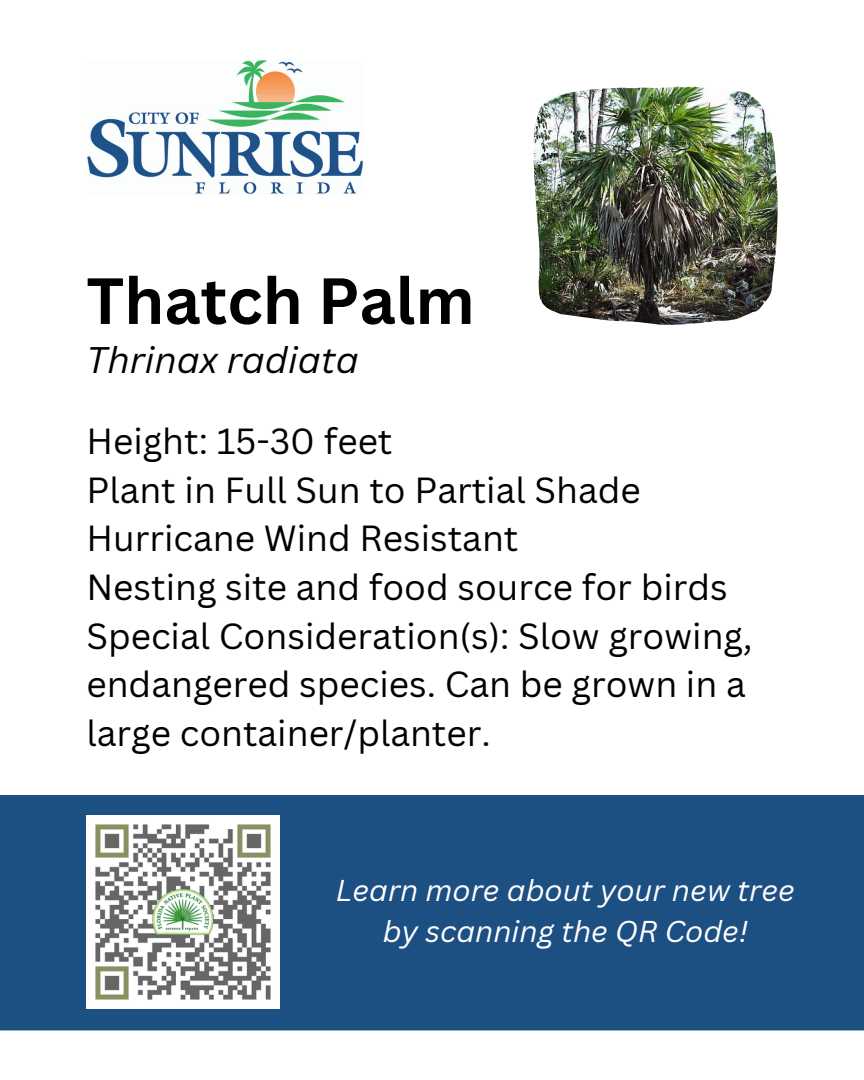
<style>
.page{position:relative;width:864px;height:1080px;background:#fff}
.page>*{position:absolute;margin:0;border:0;box-sizing:border-box;transform-origin:0 0}
.t1{font:700 63.9px "Canva Sans";color:#000}
.t2{font:italic 36px "Canva Sans";color:#000}
.t3{font:35.4px/48.6px "Canva Sans";color:#000}
.t4{font:italic 29.4px/40.5px "Canva Sans";color:#fff;text-align:center}
</style>
<div class="page">
<img style="left:87px;top:60px;width:276px;height:134px">
<img style="left:534px;top:86px;width:244px;height:239px">
<div style="left:0;top:795px;width:864px;height:235px;background:#1c4f82"></div>
<img style="left:86px;top:815px;width:194px;height:194px">
<h1 class="t1" style="left:86px;top:256px;width:390px">Thatch Palm</h1>
<p class="t2" style="left:86px;top:335px;width:274px">Thrinax radiata</p>
<p class="t3" style="left:86px;top:416px;width:668px">Height: 15-30 feet<br>Plant in Full Sun to Partial Shade<br>Hurricane Wind Resistant<br>Nesting site and food source for birds<br>Special Consideration(s): Slow growing, endangered species. Can be grown in a large container/planter.</p>
<p class="t4" style="left:336px;top:870px;width:461px">Learn more about your new tree by scanning the QR Code!</p>
</div>
